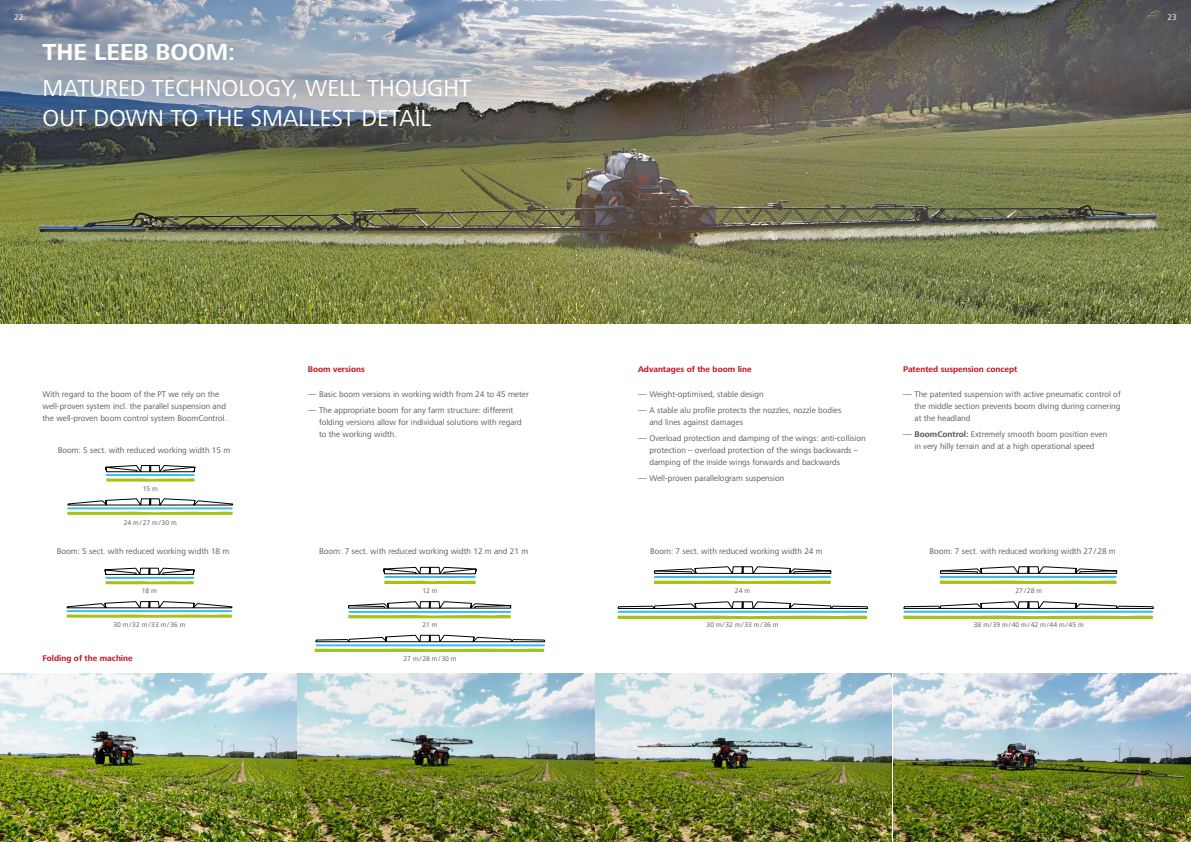
<style>
.page{position:relative;width:1191px;height:842px;background:#fff}
.page>*{position:absolute;margin:0;border:0;box-sizing:border-box;transform-origin:0 0}
.t1{font:24px/30px "Frutiger Next LTW1 G";color:#fff}
.t2{font:700 24px "Frutiger Next LTW1 G";color:#fff}
.t3{font:8.5px/12px "Frutiger Next LTW1 G";color:#555756}
.t4{font:700 8.5px "Frutiger Next LTW1 G";color:#c11123}
.t5{font:8.5px "Frutiger Next LTW1 G";color:#fff}
.t6{font:7px "Frutiger Next LTW1 G";color:#555756}
.s1{font-weight:700}
</style>
<div class="page">
<svg style="left:654px;top:566px;width:177px;height:18px"></svg>
<svg style="left:617px;top:601px;width:251px;height:18px"></svg>
<hr style="left:654px;top:576px;width:176px;height:2px;background:#37beed">
<hr style="left:618px;top:611px;width:249px;height:2px;background:#37beed">
<svg style="left:939px;top:566px;width:178px;height:18px"></svg>
<svg style="left:903px;top:601px;width:250px;height:18px"></svg>
<hr style="left:940px;top:576px;width:176px;height:2px;background:#37beed">
<hr style="left:904px;top:611px;width:248px;height:2px;background:#37beed">
<svg style="left:105px;top:465px;width:90px;height:17px"></svg>
<hr style="left:106px;top:474px;width:88px;height:2px;background:#37beed">
<svg style="left:67px;top:498px;width:166px;height:8px"></svg>
<svg style="left:67px;top:512px;width:165px;height:3px"></svg>
<hr style="left:68px;top:507px;width:164px;height:2px;background:#37beed">
<svg style="left:67px;top:601px;width:165px;height:17px"></svg>
<hr style="left:67px;top:610px;width:165px;height:2px;background:#37beed">
<svg style="left:104px;top:568px;width:91px;height:16px"></svg>
<hr style="left:106px;top:577px;width:88px;height:2px;background:#37beed">
<svg style="left:315px;top:635px;width:230px;height:17px"></svg>
<hr style="left:316px;top:644px;width:228px;height:2px;background:#37beed">
<svg style="left:348px;top:601px;width:163px;height:8px"></svg>
<svg style="left:348px;top:615px;width:163px;height:3px"></svg>
<hr style="left:349px;top:611px;width:162px;height:2px;background:#37beed">
<svg style="left:383px;top:567px;width:94px;height:8px"></svg>
<svg style="left:384px;top:581px;width:91px;height:3px"></svg>
<hr style="left:384px;top:576px;width:91px;height:2px;background:#37beed">
<img style="left:0;top:673px;width:296px;height:169px">
<img style="left:298px;top:673px;width:593px;height:169px">
<img style="left:893px;top:673px;width:298px;height:169px">
<img style="left:0;top:0;width:1191px;height:323px">
<p class="t5" style="left:14px;top:13px;width:11px">22</p>
<p class="t5" style="left:1167px;top:13px;width:11px">23</p>
<h1 class="t2" style="left:43px;top:38px;width:194px">THE LEEB BOOM:</h1>
<h1 class="t1" style="left:43px;top:73px;width:430px">MATURED TECHNOLOGY, WELL THOUGHT<br>OUT DOWN TO THE SMALLEST DETAIL</h1>
<p class="t3" style="left:43px;top:388px;width:186px">With regard to the boom of the PT we rely on the well-proven system incl. the parallel suspension and the well-proven boom control system BoomControl.</p>
<p class="t3" style="left:58px;top:445px;width:174px">Boom: 5 sect. with reduced working width 15 m</p>
<p class="t6" style="left:143px;top:484px;width:17px">15 m</p>
<p class="t6" style="left:124px;top:518px;width:55px">24 m/27 m/30 m</p>
<p class="t4" style="left:308px;top:364px;width:59px">Boom versions</p>
<p class="t3" style="left:308px;top:386px;width:223px;line-height:16px">― Basic boom versions in working width from 24 to 45 meter ― The appropriate boom for any farm structure: different</p>
<p class="t3" style="left:319px;top:416px;width:204px">folding versions allow for individual solutions with regard to the working width.</p>
<p class="t3" style="left:57px;top:545px;width:174px">Boom: 5 sect. with reduced working width 18 m</p>
<p class="t3" style="left:319px;top:545px;width:210px">Boom: 7 sect. with reduced working width 12 m and 21 m</p>
<p class="t6" style="left:142px;top:586px;width:17px">18 m</p>
<p class="t6" style="left:422px;top:586px;width:17px">12 m</p>
<p class="t6" style="left:113px;top:620px;width:73px">30 m/32 m/33 m/36 m</p>
<p class="t6" style="left:422px;top:620px;width:17px">21 m</p>
<p class="t4" style="left:43px;top:653px;width:92px">Folding of the machine</p>
<p class="t6" style="left:403px;top:654px;width:55px">27 m/28 m/30 m</p>
<p class="t4" style="left:638px;top:364px;width:115px">Advantages of the boom line</p>
<p class="t3" style="left:638px;top:386px;width:205px;line-height:16px">― Weight-optimised, stable design<br>― A stable alu profile protects the nozzles, nozzle bodies</p>
<p class="t3" style="left:638px;top:414px;width:229px;line-height:16px;text-indent:11px">and lines against damages<br>― Overload protection and damping of the wings: anti-collision</p>
<p class="t3" style="left:649px;top:444px;width:210px">protection – overload protection of the wings backwards – damping of the inside wings forwards and backwards</p>
<p class="t3" style="left:638px;top:472px;width:148px">― Well-proven parallelogram suspension</p>
<p class="t3" style="left:650px;top:545px;width:174px">Boom: 7 sect. with reduced working width 24 m</p>
<p class="t6" style="left:735px;top:587px;width:17px">24 m</p>
<p class="t6" style="left:706px;top:621px;width:73px">30 m/32 m/33 m/36 m</p>
<p class="t4" style="left:903px;top:364px;width:116px">Patented suspension concept</p>
<p class="t3" style="left:914px;top:388px;width:208px;text-align:justify;text-indent:-11px">― The patented suspension with active pneumatic control of the middle section prevents boom diving during cornering at the headland</p>
<p class="t3" style="left:903px;top:428px;width:206px;text-align:center">― <span class="s1">BoomControl:</span> Extremely smooth boom position even in very hilly terrain and at a high operational speed</p>
<p class="t3" style="left:929px;top:545px;width:188px">Boom: 7 sect. with reduced working width 27/28 m</p>
<p class="t6" style="left:1015px;top:587px;width:28px">27/28 m</p>
<p class="t6" style="left:974px;top:621px;width:111px">38 m/39 m/40 m/42 m/44 m/45 m</p>
</div>
